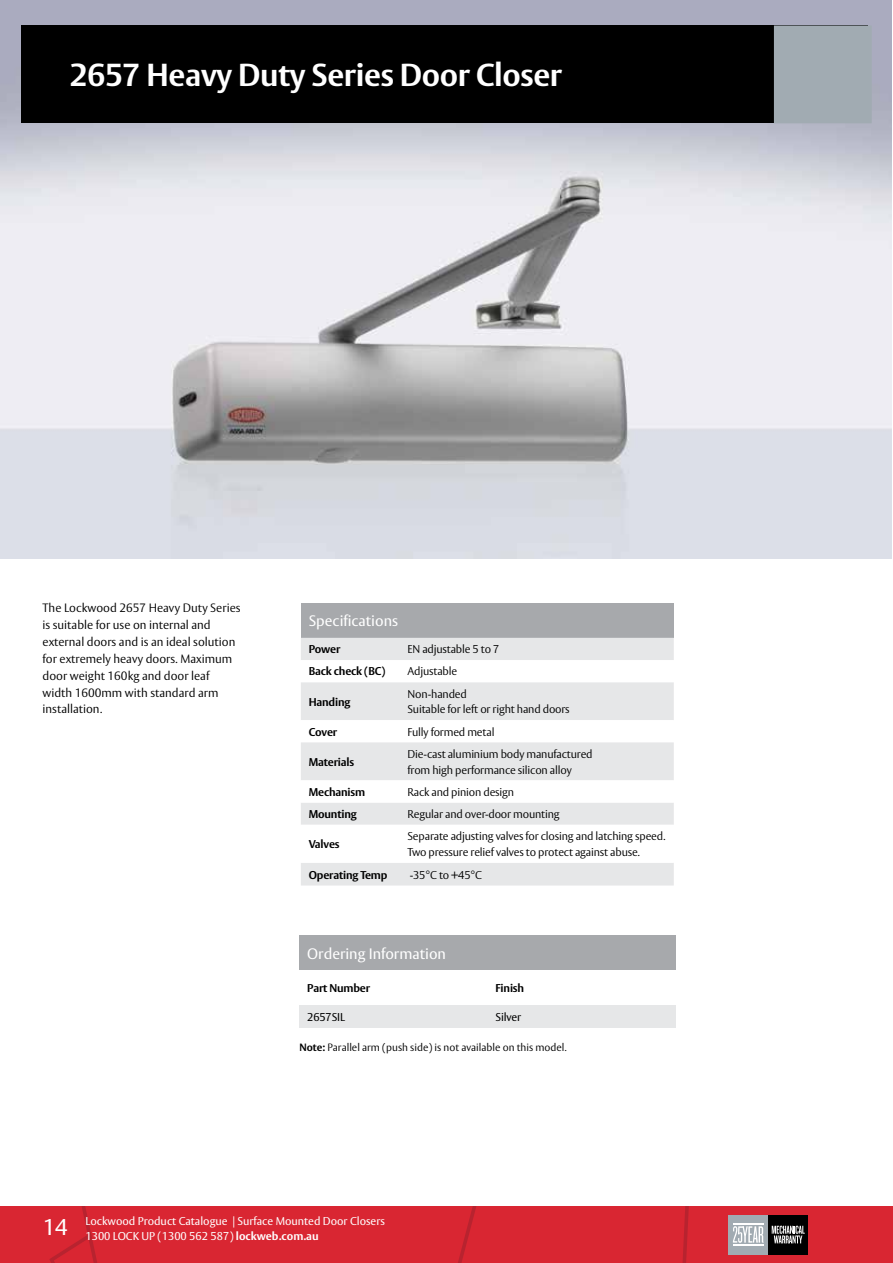
<style>
.page{position:relative;width:893px;height:1263px;background:#fff}
.page>*{position:absolute;margin:0;border:0;box-sizing:border-box;transform-origin:0 0}
.t1{font:700 31.5px "ASSA Vesta";letter-spacing:-.01em;color:#fff}
.t2{font:22.5px "ASSA Vesta";color:#fff}
.t3{font:15px "ASSA Vesta";color:#fff}
.t4{font:300 12px/16.8px "ASSA Vesta";color:#000}
.t5{font:300 11.25px/15.8px "ASSA Vesta";letter-spacing:-.015em;color:#000}
.t6{font:700 11.25px "ASSA Vesta";letter-spacing:-.015em;color:#000}
.t7{font:11.25px/15px "ASSA Vesta";color:#fff}
.t8{font:11.25px "ASSA Vesta";letter-spacing:-.015em;color:#000}
.t9{font:300 10.5px "ASSA Vesta";color:#000}
.s1{font-weight:700}
</style>
<div class="page">
<div style="left:0;top:1206px;width:893px;height:57px;background:#d92632"></div>
<svg style="left:57px;top:1206px;width:37px;height:34px"></svg>
<div style="left:728px;top:1215px;width:40px;height:40px;background:#a1abb2"></div>
<div style="left:768px;top:1215px;width:40px;height:40px;background:#000"></div>
<svg style="left:772px;top:1225px;width:33px;height:18px"></svg>
<svg style="left:733px;top:1226px;width:30px;height:17px"></svg>
<hr style="left:733px;top:1224px;width:30px;height:1px;background:#fff">
<hr style="left:733px;top:1244px;width:30px;height:1px;background:#fff">
<img style="left:0;top:0;width:892px;height:558px">
<div style="left:21px;top:26px;width:846px;height:97px;background:#000"></div>
<div style="left:774px;top:26px;width:98px;height:97px;background:#a1abb2"></div>
<div style="left:299px;top:935px;width:377px;height:35px;background:#a7a9ac"></div>
<div style="left:299px;top:1005px;width:189px;height:22px;background:#e6e7e8"></div>
<div style="left:488px;top:1005px;width:188px;height:22px;background:#e6e7e8"></div>
<div style="left:301px;top:603px;width:373px;height:35px;background:#a7a9ac"></div>
<svg style="left:301px;top:638px;width:373px;height:82px"></svg>
<div style="left:301px;top:742px;width:373px;height:143px;background:#e6e7e8"></div>
<svg style="left:301px;top:780px;width:373px;height:83px"></svg>
<h1 class="t1" style="left:70px;top:56px;width:494px">2657 Heavy Duty Series Door Closer</h1>
<p class="t4" style="left:43px;top:600px;width:200px">The Lockwood 2657 Heavy Duty Series is suitable for use on internal and external doors and is an ideal solution for extremely heavy doors. Maximum door weight 160kg and door leaf width 1600mm with standard arm installation.</p>
<h3 class="t3" style="left:309px;top:612px;width:91px">Specifications</h3>
<p class="t6" style="left:309px;top:642px;width:33px">Power</p>
<p class="t5" style="left:407px;top:642px;width:93px">EN adjustable 5 to 7</p>
<p class="t6" style="left:309px;top:665px;width:78px">Back check (BC)</p>
<p class="t5" style="left:407px;top:664px;width:51px">Adjustable</p>
<p class="t6" style="left:309px;top:695px;width:43px">Handing</p>
<p class="t5" style="left:407px;top:686px;width:164px">Non-handed<br>Suitable for left or right hand doors</p>
<p class="t6" style="left:309px;top:725px;width:30px">Cover</p>
<p class="t5" style="left:407px;top:724px;width:88px">Fully formed metal</p>
<p class="t6" style="left:309px;top:755px;width:47px">Materials</p>
<p class="t5" style="left:407px;top:746px;width:187px">Die-cast aluminium body manufactured from high performance silicon alloy</p>
<p class="t6" style="left:309px;top:785px;width:58px">Mechanism</p>
<p class="t5" style="left:407px;top:784px;width:108px">Rack and pinion design</p>
<p class="t6" style="left:309px;top:807px;width:50px">Mounting</p>
<p class="t5" style="left:407px;top:807px;width:154px">Regular and over-door mounting</p>
<p class="t6" style="left:309px;top:837px;width:32px">Valves</p>
<p class="t5" style="left:407px;top:829px;width:259px">Separate adjusting valves for closing and latching speed.<br>Two pressure relief valves to protect against abuse.</p>
<p class="t6" style="left:309px;top:868px;width:80px">Operating Temp</p>
<p class="t5" style="left:410px;top:867px;width:74px">-35°C to +45°C</p>
<h3 class="t3" style="left:307px;top:944px;width:140px">Ordering Information</h3>
<p class="t6" style="left:307px;top:981px;width:64px">Part Number</p>
<p class="t6" style="left:496px;top:981px;width:30px">Finish</p>
<p class="t8" style="left:307px;top:1010px;width:39px">2657SIL</p>
<p class="t8" style="left:496px;top:1010px;width:27px">Silver</p>
<p class="t9" style="left:299px;top:1041px;width:269px"><span class="s1">Note:</span> Parallel arm (push side) is not available on this model.</p>
<h2 class="t2" style="left:43px;top:1214px;width:26px">14</h2>
<p class="t7" style="left:85px;top:1214px;width:301px">Lockwood Product Catalogue | Surface Mounted Door Closers<br>1300 LOCK UP (1300 562 587) <span class="s1">lockweb.com.au</span></p>
</div>
